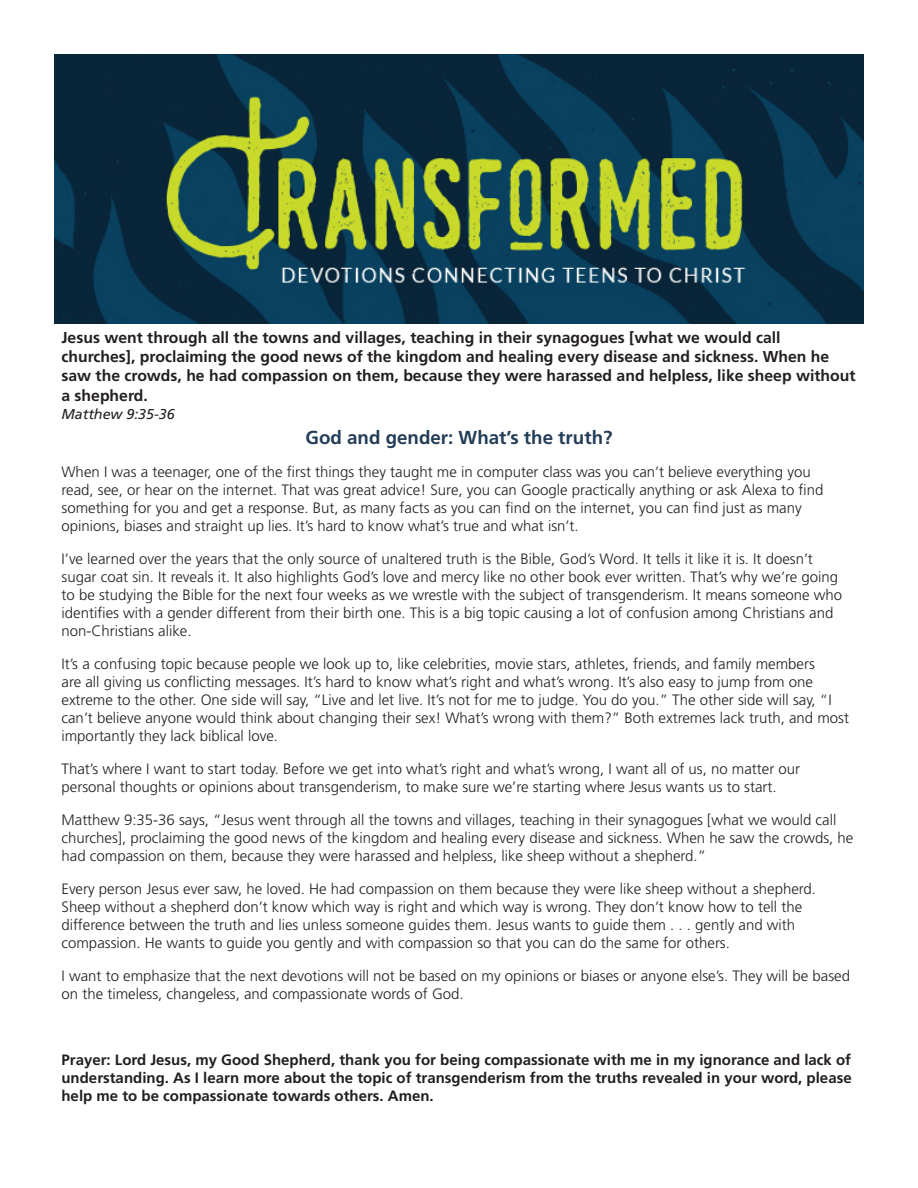
<style>
.page{position:relative;width:918px;height:1188px;background:#fff}
.page>*{position:absolute;margin:0;border:0;box-sizing:border-box;transform-origin:0 0}
.t1{font:700 18.75px "Frutiger LT Std";color:#243d57}
.Scripture_text{font:700 15.75px/19.2px "Frutiger LT Std";color:#231f20}
.body_copy{font:300 15px/18px "Frutiger LT Std";color:#231f20}
.body_copy-2{font:700 15px/18px "Frutiger LT Std";color:#231f20;text-align:justify}
.Scripture_reference{font:italic 14.25px "Frutiger LT Std";color:#231f20}
</style>
<div class="page">
<img style="left:54px;top:54px;width:810px;height:270px">
<p class="Scripture_text" style="left:62px;top:328px;width:796px">Jesus went through all the towns and villages, teaching in their synagogues [what we would call churches], proclaiming the good news of the kingdom and healing every disease and sickness. When he saw the crowds, he had compassion on them, because they were harassed and helpless, like sheep without a shepherd.</p>
<p class="Scripture_reference" style="left:62px;top:406px;width:115px">Matthew 9:35-36</p>
<p class="t1" style="left:306px;top:427px;width:308px">God and gender: What’s the truth?</p>
<p class="body_copy" style="left:62px;top:463px;width:764px">When I was a teenager, one of the first things they taught me in computer class was you can’t believe everything you read, see, or hear on the internet. That was great advice! Sure, you can Google practically anything or ask Alexa to find something for you and get a response. But, as many facts as you can find on the internet, you can find just as many opinions, biases and straight up lies. It’s hard to know what’s true and what isn’t.</p>
<p class="body_copy" style="left:62px;top:550px;width:782px">I’ve learned over the years that the only source of unaltered truth is the Bible, God’s Word. It tells it like it is. It doesn’t sugar coat sin. It reveals it. It also highlights God’s love and mercy like no other book ever written. That’s why we’re going to be studying the Bible for the next four weeks as we wrestle with the subject of transgenderism. It means someone who identifies with a gender different from their birth one. This is a big topic causing a lot of confusion among Christians and non-Christians alike.</p>
<p class="body_copy" style="left:62px;top:655px;width:789px">It’s a confusing topic because people we look up to, like celebrities, movie stars, athletes, friends, and family members<br>are all giving us conflicting messages. It’s hard to know what’s right and what’s wrong. It’s also easy to jump from one extreme to the other. One side will say, “Live and let live. It’s not for me to judge. You do you.” The other side will say, “I can’t believe anyone would think about changing their sex! What’s wrong with them?” Both extremes lack truth, and most importantly they lack biblical love.</p>
<p class="body_copy" style="left:62px;top:760px;width:740px">That’s where I want to start today. Before we get into what’s right and what’s wrong, I want all of us, no matter our personal thoughts or opinions about transgenderism, to make sure we’re starting where Jesus wants us to start.</p>
<p class="body_copy" style="left:62px;top:811px;width:793px">Matthew 9:35-36 says, “Jesus went through all the towns and villages, teaching in their synagogues [what we would call churches], proclaiming the good news of the kingdom and healing every disease and sickness. When he saw the crowds, he had compassion on them, because they were harassed and helpless, like sheep without a shepherd.”</p>
<p class="body_copy" style="left:62px;top:880px;width:756px">Every person Jesus ever saw, he loved. He had compassion on them because they were like sheep without a shepherd.<br>Sheep without a shepherd don’t know which way is right and which way is wrong. They don’t know how to tell the difference between the truth and lies unless someone guides them. Jesus wants to guide them . . . gently and with compassion. He wants to guide you gently and with compassion so that you can do the same for others.</p>
<p class="body_copy" style="left:62px;top:967px;width:790px">I want to emphasize that the next devotions will not be based on my opinions or biases or anyone else’s. They will be based on the timeless, changeless, and compassionate words of God.</p>
<p class="body_copy-2" style="left:62px;top:1051px;width:792px">Prayer: Lord Jesus, my Good Shepherd, thank you for being compassionate with me in my ignorance and lack of understanding. As I learn more about the topic of transgenderism from the truths revealed in your word, please help me to be compassionate towards others. Amen.</p>
</div>
